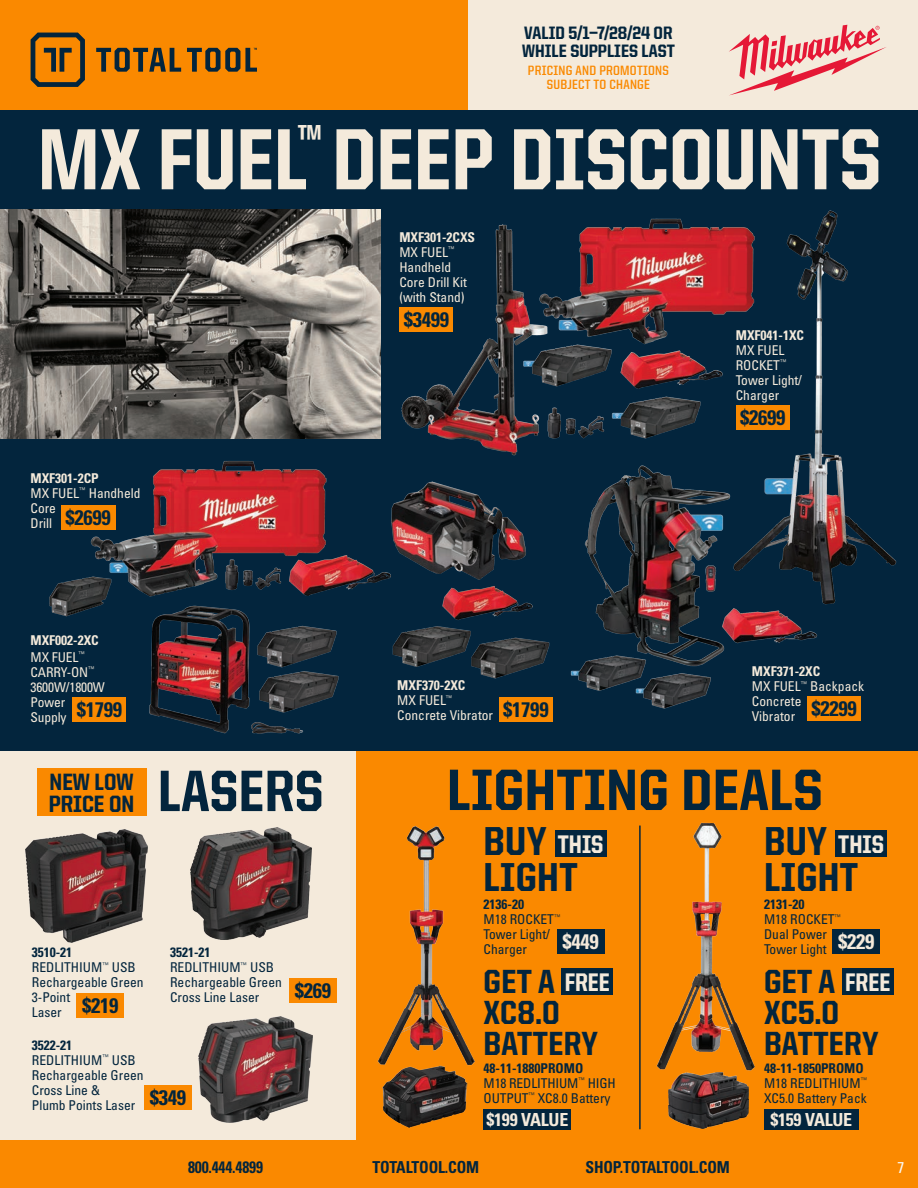
<style>
.page{position:relative;width:918px;height:1188px;background:#fff}
.page>*{position:absolute;margin:0;border:0;box-sizing:border-box;transform-origin:0 0}
.t1{font:800 87px "United Sans Semi Cond";color:#f4eadb;scale:.96 1}
.t2{font:800 58.5px "United Sans Semi Cond";letter-spacing:.01em;color:#03253d}
.t3{font:800 40.5px "United Sans Semi Cond";letter-spacing:.01em;color:#03253d}
.t4{font:800 33.6px "United Sans Semi Cond";letter-spacing:.01em;color:#03253d}
.t5{font:800 25.5px "United Sans Semi Cond";color:#f4eadb;scale:.96 1}
.t6{font:800 23.7px "United Sans Semi Cond";color:#03253d}
.t7{font:700 condensed 21px "Univers LT Pro";letter-spacing:-.015em;color:#03253d}
.t8{font:700 condensed 21px "Univers LT Pro";letter-spacing:-.015em;color:#f4eadb}
.t9{font:800 18px "United Sans Semi Cond";color:#03253d}
.t10{font:700 condensed 18px "Univers LT Pro";letter-spacing:-.015em;color:#f4eadb}
.t11{font:700 condensed 16.5px "Univers LT Pro";letter-spacing:-.01em;color:#03253d;scale:.95 1}
.t12{font:condensed 15.75px "Univers LT Pro";color:#f9f6f0}
.t13{font:condensed 13.5px "Univers LT Pro";color:#03253d}
.t14{font:condensed 13.5px/15px "Univers LT Pro";color:#f4eadb}
.t15{font:700 condensed 13.5px "Univers LT Pro";color:#03253d}
.t16{font:700 condensed 13.5px "Univers LT Pro";color:#f4eadb}
.t17{font:700 13.5px "United Sans Semi Cond";letter-spacing:.02em;color:#fa8900}
</style>
<div class="page">
<div style="left:0;top:716px;width:530px;height:463px;background:#f4eadb"></div>
<div style="left:357px;top:708px;width:561px;height:452px;background:#fa8900"></div>
<div style="left:0;top:168px;width:918px;height:583px;background:#03253d"></div>
<img style="left:0;top:209px;width:377px;height:230px">
<div style="left:37px;top:768px;width:110px;height:48px;background:#fa8900"></div>
<div style="left:0;top:110px;width:918px;height:99px;background:#03253d"></div>
<div style="left:468px;top:0;width:450px;height:110px;background:#f4eadb"></div>
<div style="left:0;top:0;width:468px;height:110px;background:#fa8900"></div>
<svg style="left:96px;top:48px;width:161px;height:24px"></svg>
<svg style="left:31px;top:33px;width:54px;height:54px"></svg>
<div style="left:0;top:1141px;width:918px;height:47px;background:#fa8900"></div>
<svg style="left:729px;top:25px;width:157px;height:70px"></svg>
<div style="left:807px;top:696px;width:54px;height:25px;background:#fa8900"></div>
<div style="left:72px;top:697px;width:54px;height:25px;background:#fa8900"></div>
<div style="left:499px;top:697px;width:54px;height:25px;background:#fa8900"></div>
<img style="left:402px;top:481px;width:148px;height:198px">
<img style="left:656px;top:822px;width:99px;height:251px">
<img style="left:668px;top:1073px;width:81px;height:56px">
<img style="left:377px;top:825px;width:98px;height:241px">
<div style="left:555px;top:830px;width:51px;height:27px;background:#03253d"></div>
<div style="left:557px;top:929px;width:47px;height:25px;background:#03253d"></div>
<div style="left:562px;top:968px;width:51px;height:27px;background:#03253d"></div>
<div style="left:484px;top:1109px;width:87px;height:21px;background:#03253d"></div>
<div style="left:835px;top:830px;width:52px;height:27px;background:#03253d"></div>
<div style="left:833px;top:929px;width:47px;height:25px;background:#03253d"></div>
<div style="left:842px;top:968px;width:52px;height:27px;background:#03253d"></div>
<div style="left:764px;top:1109px;width:95px;height:21px;background:#03253d"></div>
<img style="left:382px;top:1066px;width:85px;height:63px">
<hr style="left:639px;top:826px;width:2px;height:303px;background:#03253d">
<div style="left:77px;top:993px;width:47px;height:24px;background:#fa8900"></div>
<img style="left:25px;top:829px;width:123px;height:113px">
<div style="left:289px;top:978px;width:48px;height:24px;background:#fa8900"></div>
<img style="left:190px;top:827px;width:121px;height:113px">
<div style="left:144px;top:1085px;width:48px;height:25px;background:#fa8900"></div>
<img style="left:198px;top:1016px;width:114px;height:106px">
<img style="left:570px;top:477px;width:248px;height:232px">
<img style="left:377px;top:209px;width:346px;height:268px">
<img style="left:27px;top:418px;width:379px;height:241px">
<img style="left:723px;top:210px;width:174px;height:416px">
<div style="left:736px;top:405px;width:54px;height:25px;background:#fa8900"></div>
<img style="left:139px;top:596px;width:231px;height:159px">
<p class="t9" style="left:524px;top:23px;width:150px">VALID 5/1—7/28/24 OR</p>
<p class="t9" style="left:522px;top:41px;width:154px">WHILE SUPPLIES LAST</p>
<p class="t17" style="left:528px;top:63px;width:142px">PRICING AND PROMOTIONS</p>
<p class="t17" style="left:547px;top:77px;width:105px">SUBJECT TO CHANGE</p>
<p class="t1" style="left:38px;top:113px;width:880px">MX FUEL<sup>™</sup> DEEP DISCOUNTS</p>
<p class="t16" style="left:31px;top:470px;width:70px">MXF301-2CP</p>
<p class="t14" style="left:31px;top:485px;width:111px">MX FUEL<sup>™</sup> Handheld</p>
<p class="t14" style="left:31px;top:500px;width:27px">Core</p>
<p class="t14" style="left:31px;top:515px;width:23px">Drill</p>
<p class="t7" style="left:66px;top:504px;width:47px">$2699</p>
<p class="t16" style="left:399px;top:229px;width:77px">MXF301-2CXS</p>
<p class="t14" style="left:399px;top:244px;width:57px">MX FUEL<sup>™</sup></p>
<p class="t14" style="left:399px;top:259px;width:53px">Handheld</p>
<p class="t14" style="left:399px;top:274px;width:69px">Core Drill Kit</p>
<p class="t14" style="left:399px;top:289px;width:67px">(with Stand)</p>
<p class="t7" style="left:404px;top:307px;width:47px">$3499</p>
<p class="t16" style="left:736px;top:327px;width:70px">MXF041-1XC</p>
<p class="t14" style="left:736px;top:342px;width:68px">MX FUEL<br>ROCKET<sup>™<br></sup>Tower Light/<br>Charger</p>
<p class="t7" style="left:740px;top:405px;width:47px">$2699</p>
<p class="t16" style="left:31px;top:632px;width:70px">MXF002-2XC</p>
<p class="t14" style="left:31px;top:649px;width:56px">MX FUEL<sup>™</sup></p>
<p class="t14" style="left:31px;top:664px;width:65px">CARRY-ON<sup>™</sup></p>
<p class="t14" style="left:31px;top:679px;width:76px">3600W/1800W</p>
<p class="t14" style="left:31px;top:694px;width:36px">Power</p>
<p class="t14" style="left:31px;top:709px;width:38px">Supply</p>
<p class="t7" style="left:77px;top:697px;width:47px">$1799</p>
<p class="t6" style="left:50px;top:769px;width:85px">NEW LOW</p>
<p class="t6" style="left:49px;top:791px;width:87px">PRICE ON</p>
<p class="t16" style="left:397px;top:677px;width:70px">MXF370-2XC</p>
<p class="t14" style="left:397px;top:692px;width:57px">MX FUEL<sup>™</sup></p>
<p class="t14" style="left:397px;top:707px;width:97px">Concrete Vibrator</p>
<p class="t7" style="left:503px;top:697px;width:47px">$1799</p>
<p class="t16" style="left:752px;top:663px;width:70px">MXF371-2XC</p>
<p class="t14" style="left:752px;top:678px;width:114px">MX FUEL<sup>™</sup> Backpack</p>
<p class="t14" style="left:752px;top:693px;width:51px">Concrete</p>
<p class="t14" style="left:752px;top:708px;width:45px">Vibrator</p>
<p class="t7" style="left:812px;top:696px;width:47px">$2299</p>
<p class="t2" style="left:158px;top:760px;width:167px">LASERS</p>
<p class="t2" style="left:447px;top:759px;width:377px">LIGHTING DEALS</p>
<p class="t15" style="left:32px;top:944px;width:42px">3510-21</p>
<p class="t13" style="left:32px;top:959px;width:105px">REDLITHIUM<sup>™</sup> USB</p>
<p class="t13" style="left:32px;top:974px;width:113px">Rechargeable Green</p>
<p class="t13" style="left:32px;top:989px;width:40px">3-Point</p>
<p class="t13" style="left:32px;top:1004px;width:31px">Laser</p>
<p class="t7" style="left:82px;top:992px;width:38px">$219</p>
<p class="t15" style="left:170px;top:944px;width:42px">3521-21</p>
<p class="t13" style="left:170px;top:959px;width:105px">REDLITHIUM<sup>™</sup> USB</p>
<p class="t13" style="left:170px;top:974px;width:113px">Rechargeable Green</p>
<p class="t13" style="left:170px;top:989px;width:91px">Cross Line Laser</p>
<p class="t7" style="left:295px;top:977px;width:38px">$269</p>
<p class="t15" style="left:32px;top:1037px;width:42px">3522-21</p>
<p class="t13" style="left:32px;top:1051px;width:105px">REDLITHIUM<sup>™</sup> USB</p>
<p class="t13" style="left:32px;top:1066px;width:113px">Rechargeable Green</p>
<p class="t13" style="left:32px;top:1081px;width:70px">Cross Line &amp;</p>
<p class="t13" style="left:32px;top:1096px;width:105px">Plumb Points Laser</p>
<p class="t7" style="left:150px;top:1085px;width:38px">$349</p>
<p class="t3" style="left:484px;top:819px;width:65px">BUY</p>
<p class="t5" style="left:558px;top:831px;width:49px">THIS</p>
<p class="t3" style="left:484px;top:856px;width:96px">LIGHT</p>
<p class="t15" style="left:484px;top:896px;width:42px">2136-20</p>
<p class="t13" style="left:484px;top:911px;width:78px">M18 ROCKET<sup>™</sup></p>
<p class="t13" style="left:484px;top:926px;width:68px">Tower Light/</p>
<p class="t13" style="left:484px;top:941px;width:45px">Charger</p>
<p class="t8" style="left:562px;top:929px;width:38px">$449</p>
<p class="t4" style="left:484px;top:964px;width:73px">GET A</p>
<p class="t5" style="left:565px;top:969px;width:49px">FREE</p>
<p class="t4" style="left:484px;top:994px;width:78px">XC8.0</p>
<p class="t4" style="left:484px;top:1025px;width:116px">BATTERY</p>
<p class="t15" style="left:484px;top:1059px;width:101px">48-11-1880PROMO</p>
<p class="t13" style="left:484px;top:1074px;width:134px">M18 REDLITHIUM<sup>™</sup> HIGH</p>
<p class="t13" style="left:484px;top:1089px;width:128px">OUTPUT<sup>™</sup> XC8.0 Battery</p>
<p class="t10" style="left:487px;top:1108px;width:83px">$199 VALUE</p>
<p class="t3" style="left:764px;top:819px;width:65px">BUY</p>
<p class="t5" style="left:838px;top:831px;width:49px">THIS</p>
<p class="t3" style="left:764px;top:856px;width:96px">LIGHT</p>
<p class="t15" style="left:764px;top:896px;width:42px">2131-20</p>
<p class="t13" style="left:764px;top:911px;width:78px">M18 ROCKET<sup>™</sup></p>
<p class="t13" style="left:764px;top:926px;width:64px">Dual Power</p>
<p class="t13" style="left:764px;top:941px;width:64px">Tower Light</p>
<p class="t8" style="left:838px;top:929px;width:38px">$229</p>
<p class="t4" style="left:764px;top:964px;width:73px">GET A</p>
<p class="t5" style="left:845px;top:969px;width:49px">FREE</p>
<p class="t4" style="left:764px;top:994px;width:77px">XC5.0</p>
<p class="t4" style="left:764px;top:1025px;width:116px">BATTERY</p>
<p class="t15" style="left:764px;top:1059px;width:101px">48-11-1850PROMO</p>
<p class="t13" style="left:764px;top:1074px;width:105px">M18 REDLITHIUM<sup>™</sup></p>
<p class="t13" style="left:764px;top:1089px;width:104px">XC5.0 Battery Pack</p>
<p class="t10" style="left:770px;top:1108px;width:83px">$159 VALUE</p>
<p class="t11" style="left:188px;top:1157px;width:80px">800.444.4899</p>
<p class="t11" style="left:372px;top:1157px;width:114px">TOTALTOOL.COM</p>
<p class="t11" style="left:585px;top:1157px;width:153px">SHOP.TOTALTOOL.COM</p>
<p class="t12" style="left:898px;top:1157px;width:8px">7</p>
</div>
